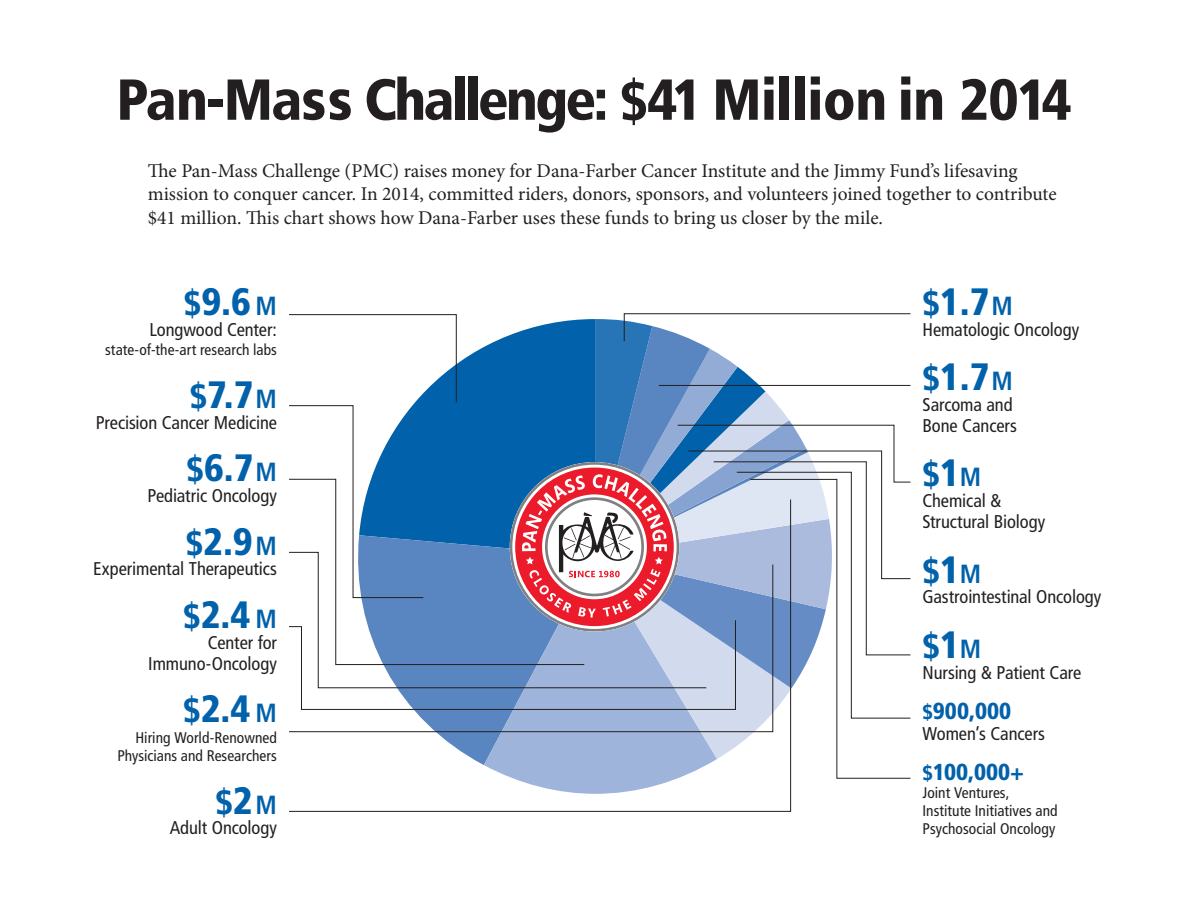
<style>
.page{position:relative;width:1188px;height:918px;background:#fff}
.page>*{position:absolute;margin:0;border:0;box-sizing:border-box;transform-origin:0 0}
.t1{font:900 condensed 57.75px "Frutiger LT Std";letter-spacing:-.03em;color:#231f20}
.t2{font:900 condensed 38.1px "Frutiger LT Std";color:#0161aa}
.t3{font:900 condensed 33.6px "Frutiger LT Std";color:#0161aa}
.t4{font:900 condensed 23.1px "Frutiger LT Std";color:#0161aa}
.t5{font:19.5px/23.4px "Minion Pro";letter-spacing:-.005em;color:#231f20}
.t6{font:condensed 18.45px/20.9px "Frutiger LT Std";letter-spacing:-.005em;color:#231f20}
.t7{font:condensed 15.45px/17.9px "Frutiger LT Std";color:#231f20;text-align:right}
.s1{font-size:53.25px}
.s2{font-size:33.6px}
.s3{font-weight:700;font-size:26.25px}
.s4{font-size:38.1px}
.s5{font-size:20.1px}
</style>
<div class="page">
<svg style="left:289px;top:759px;width:502px;height:53px"></svg>
<svg style="left:750px;top:759px;width:161px;height:20px"></svg>
<svg style="left:289px;top:313px;width:622px;height:446px"></svg>
<h1 class="t1" style="left:116px;top:65px;width:957px">Pan-Mass Challenge: <span class="s1">$</span>41 Million in 2014</h1>
<p class="t5" style="left:148px;top:159px;width:910px">The Pan-Mass Challenge (PMC) raises money for Dana-Farber Cancer Institute and the Jimmy Fund’s lifesaving mission to conquer cancer. In 2014, committed riders, donors, sponsors, and volunteers joined together to contribute $41 million. This chart shows how Dana-Farber uses these funds to bring us closer by the mile.</p>
<h2 class="t2" style="left:184px;top:279px;width:95px"><span class="s2">$</span>9.6 <span class="s3">M</span></h2>
<p class="t6" style="left:149px;top:319px;width:129px">Longwood Center:</p>
<p class="t7" style="left:105px;top:341px;width:173px">state-of-the-art research labs</p>
<h2 class="t2" style="left:190px;top:372px;width:89px"><span class="s2">$</span>7.7<span class="s3">M</span></h2>
<p class="t6" style="left:96px;top:412px;width:183px">Precision Cancer Medicine</p>
<h2 class="t2" style="left:187px;top:445px;width:92px"><span class="s2">$</span>6.7<span class="s3">M</span></h2>
<p class="t6" style="left:147px;top:485px;width:131px">Pediatric Oncology</p>
<h2 class="t2" style="left:186px;top:518px;width:93px"><span class="s2">$</span>2.9<span class="s3">M</span></h2>
<p class="t6" style="left:93px;top:559px;width:185px">Experimental Therapeutics</p>
<h2 class="t2" style="left:183px;top:592px;width:95px"><span class="s2">$</span>2.4 <span class="s3">M</span></h2>
<p class="t6" style="left:148px;top:632px;width:130px;text-align:right">Center for<br>Immuno-Oncology</p>
<h2 class="t2" style="left:183px;top:686px;width:95px"><span class="s2">$</span>2.4 <span class="s3">M</span></h2>
<p class="t7" style="left:117px;top:729px;width:161px">Hiring World-Renowned<br>Physicians and Researchers</p>
<h3 class="t3" style="left:215px;top:782px;width:63px">$<span class="s4">2</span><span class="s3">M</span></h3>
<p class="t6" style="left:170px;top:818px;width:109px">Adult Oncology</p>
<h2 class="t2" style="left:922px;top:279px;width:92px"><span class="s2">$</span>1.7<span class="s3">M</span></h2>
<p class="t6" style="left:922px;top:319px;width:158px">Hematologic Oncology</p>
<h2 class="t2" style="left:922px;top:354px;width:92px"><span class="s2">$</span>1.7<span class="s3">M</span></h2>
<p class="t6" style="left:922px;top:394px;width:96px">Sarcoma and<br>Bone Cancers</p>
<h3 class="t3" style="left:922px;top:454px;width:60px">$<span class="s4">1</span><span class="s3">M</span></h3>
<p class="t6" style="left:922px;top:491px;width:124px">Chemical &amp;<br>Structural Biology</p>
<h3 class="t3" style="left:922px;top:551px;width:60px">$<span class="s4">1</span><span class="s3">M</span></h3>
<p class="t6" style="left:922px;top:587px;width:180px">Gastrointestinal Oncology</p>
<h3 class="t3" style="left:922px;top:626px;width:60px">$<span class="s4">1</span><span class="s3">M</span></h3>
<p class="t6" style="left:922px;top:662px;width:160px">Nursing &amp; Patient Care</p>
<p class="t4" style="left:922px;top:697px;width:90px"><span class="s5">$</span>900,000</p>
<p class="t6" style="left:922px;top:723px;width:124px">Women’s Cancers</p>
<p class="t4" style="left:922px;top:758px;width:103px"><span class="s5">$</span>100,000+</p>
<p class="t7" style="left:922px;top:784px;width:137px;text-align:left">Joint Ventures,<br>Institute Initiatives and<br>Psychosocial Oncology</p>
</div>
